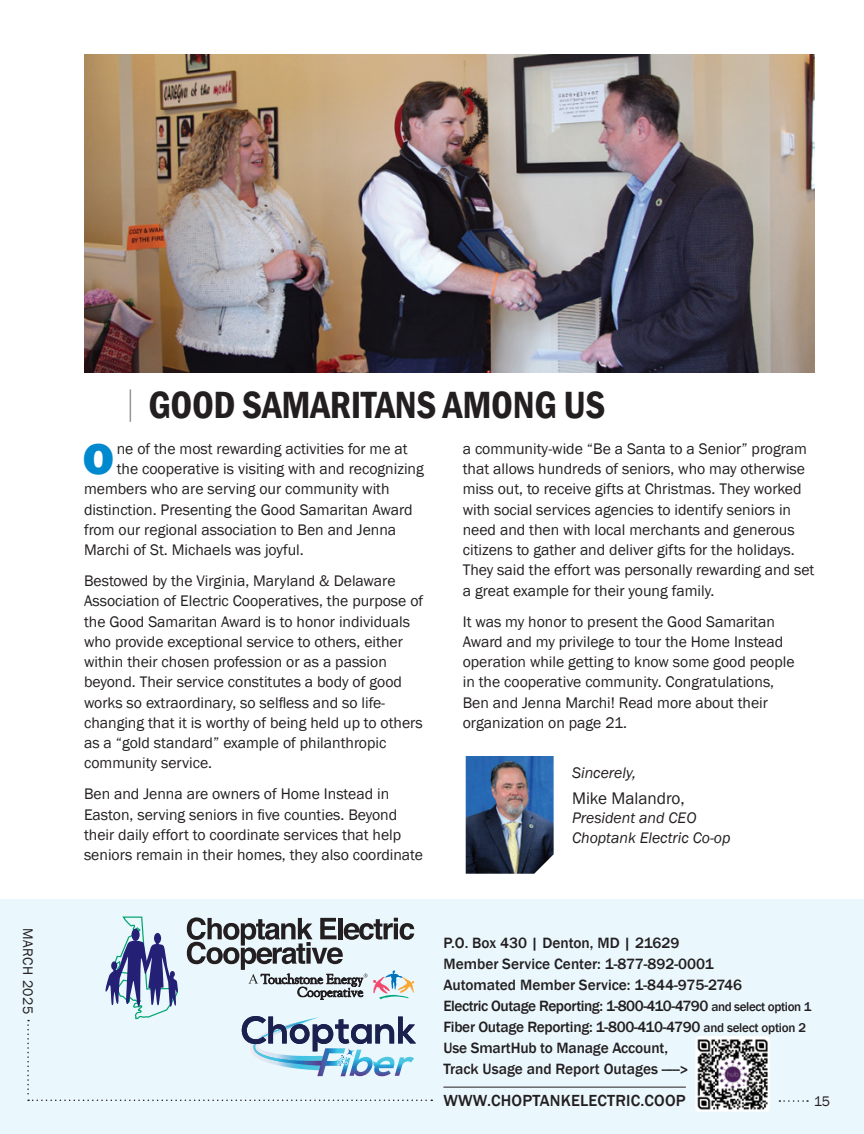
<style>
.page{position:relative;width:864px;height:1134px;background:#fff}
.page>*{position:absolute;margin:0;border:0;box-sizing:border-box;transform-origin:0 0}
.Copy{font:800 45.3px "Franklin Gothic";color:#0089cf}
.Article_Title{font:600 condensed 39px "Franklin Gothic";letter-spacing:-.01em;color:#231f20}
.Copy-2{font:17.25px "Franklin Gothic";color:#231f20}
.t1{font:500 16.5px "Franklin Gothic";letter-spacing:.01em;color:#231f20}
.Copy-3{font:15.75px/20.2px "Franklin Gothic";color:#231f20}
.Copy-4{font:italic 15.75px "Franklin Gothic";color:#231f20}
.t2{font:500 15.3px "Franklin Gothic";letter-spacing:-.01em;color:#231f20}
.t3{font:500 15.3px "Franklin Gothic";letter-spacing:-.03em;color:#231f20}
.t4{font:14.25px "Franklin Gothic";letter-spacing:.03em;color:#231f20}
.s1{font-size:13.05px}
</style>
<div class="page">
<div style="left:0;top:900px;width:864px;height:234px;background:#eaf7fd"></div>
<img style="left:84px;top:54px;width:731px;height:319px">
<hr style="left:443px;top:1087px;width:243px;height:1px;background:#231f20">
<svg style="left:27px;top:917px;width:405px;height:184px"></svg>
<img style="left:695px;top:1036px;width:75px;height:76px">
<svg style="left:779px;top:1100px;width:29px;height:2px"></svg>
<hr style="left:130px;top:389px;width:1px;height:33px;background:#939598">
<img style="left:466px;top:756px;width:88px;height:118px">
<p class="Article_Title" style="left:148px;top:379px;width:459px">GOOD SAMARITANS AMONG US</p>
<p class="Copy" style="left:83px;top:430px;width:33px">O</p>
<p class="Copy-3" style="left:117px;top:439px;width:292px">ne of the most rewarding activities for me at</p>
<p class="Copy-3" style="left:117px;top:459px;width:309px">the cooperative is visiting with and recognizing</p>
<p class="Copy-3" style="left:84px;top:479px;width:307px">members who are serving our community with</p>
<p class="Copy-3" style="left:84px;top:500px;width:330px">distinction. Presenting the Good Samaritan Award</p>
<p class="Copy-3" style="left:84px;top:520px;width:314px">from our regional association to Ben and Jenna</p>
<p class="Copy-3" style="left:84px;top:540px;width:221px">Marchi of St. Michaels was joyful.</p>
<p class="Copy-3" style="left:84px;top:571px;width:341px">Bestowed by the Virginia, Maryland &amp; Delaware Association of Electric Cooperatives, the purpose of the Good Samaritan Award is to honor individuals who provide exceptional service to others, either within their chosen profession or as a passion beyond. Their service constitutes a body of good works so extraordinary, so selfless and so life&shy;changing that it is worthy of being held up to others as a “gold standard” example of philanthropic community service.</p>
<p class="Copy-3" style="left:84px;top:784px;width:341px">Ben and Jenna are owners of Home Instead in Easton, serving seniors in five counties. Beyond their daily effort to coordinate services that help seniors remain in their homes, they also coordinate</p>
<p class="Copy-3" style="left:463px;top:439px;width:353px">a community-wide “Be a Santa to a Senior” program that allows hundreds of seniors, who may otherwise miss out, to receive gifts at Christmas. They worked with social services agencies to identify seniors in need and then with local merchants and generous citizens to gather and deliver gifts for the holidays.<br>They said the effort was personally rewarding and set a great example for their young family.</p>
<p class="Copy-3" style="left:463px;top:612px;width:333px">It was my honor to present the Good Samaritan Award and my privilege to tour the Home Instead operation while getting to know some good people in the cooperative community. Congratulations, Ben and Jenna Marchi! Read more about their organization on page 21.</p>
<p class="Copy-4" style="left:572px;top:763px;width:65px">Sincerely,</p>
<p class="Copy-2" style="left:572px;top:788px;width:114px">Mike Malandro,</p>
<p class="Copy-4" style="left:572px;top:808px;width:126px">President and CEO</p>
<p class="Copy-4" style="left:572px;top:827px;width:160px">Choptank Electric Co-op</p>
<p class="t4" style="left:37px;top:928px;width:87px;rotate:90deg">MARCH 2025</p>
<p class="t2" style="left:443px;top:933px;width:238px">P.O. Box 430 | Denton, MD | 21629</p>
<p class="t2" style="left:443px;top:954px;width:272px">Member Service Center: 1-877-892-0001</p>
<p class="t2" style="left:443px;top:975px;width:300px">Automated Member Service: 1-844-975-2746</p>
<p class="t3" style="left:443px;top:996px;width:370px">Electric Outage Reporting: 1-800-410-4790 <span class="s1">and select option 1</span></p>
<p class="t2" style="left:443px;top:1017px;width:364px">Fiber Outage Reporting: 1-800-410-4790 <span class="s1">and select option 2</span></p>
<p class="t2" style="left:443px;top:1038px;width:226px">Use SmartHub to Manage Account,</p>
<p class="t2" style="left:443px;top:1059px;width:247px">Track Usage and Report Outages -----&gt;</p>
<p class="t1" style="left:443px;top:1090px;width:244px">WWW.CHOPTANKELECTRIC.COOP</p>
<p class="t4" style="left:814px;top:1092px;width:18px">15</p>
</div>
